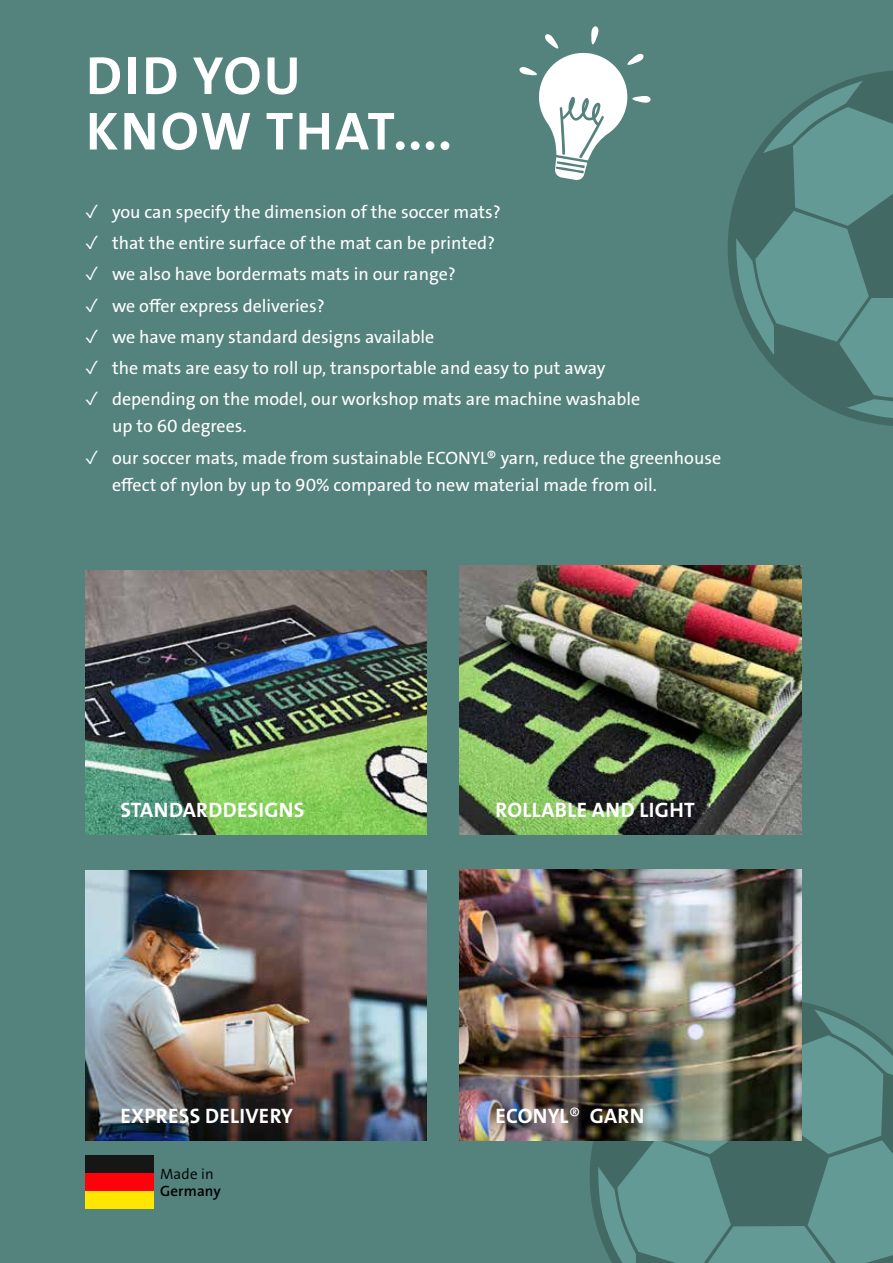
<style>
.page{position:relative;width:893px;height:1263px;background:#54827d}
.page>*{position:absolute;margin:0;border:0;box-sizing:border-box;transform-origin:0 0}
.t1{font:54px/55.5px "The Sans LP7 Bld";letter-spacing:.045em;color:#fff}
.t2{font:21px "The Sans LP7 Bld";letter-spacing:.015em;color:#fff}
.t3{font:18px/27px "The Sans LP5 Plain";color:#fff}
.t4{font:15px "The Sans LP6 Se Bld";letter-spacing:.01em;color:#000}
.t5{font:15px "The Sans LP4 Se Lig";letter-spacing:.01em;color:#000}
.s1{font-family:"The Sans Os F";font-weight:300}
</style>
<div class="page">
<svg style="left:590px;top:998px;width:303px;height:265px;background:#5a8a85"></svg>
<svg style="left:519px;top:26px;width:132px;height:154px"></svg>
<img style="left:85px;top:571px;width:342px;height:264px">
<img style="left:85px;top:871px;width:342px;height:270px">
<img style="left:460px;top:870px;width:341px;height:271px">
<img style="left:460px;top:565px;width:341px;height:270px">
<svg style="left:728px;top:71px;width:165px;height:355px"></svg>
<div style="left:85px;top:1192px;width:68px;height:17px;background:#ffe600"></div>
<div style="left:85px;top:1173px;width:68px;height:17px;background:#ff010a"></div>
<div style="left:85px;top:1155px;width:68px;height:17px;background:#161616"></div>
<h1 class="t1" style="left:86px;top:48px;width:367px">DID YOU<br>KNOW THAT....</h1>
<p class="t3" style="left:85px;top:198px;width:417px">✓ you can specify the dimension of the soccer mats?</p>
<p class="t3" style="left:85px;top:230px;width:412px">✓ that the entire surface of the mat can be printed?</p>
<p class="t3" style="left:85px;top:261px;width:372px">✓ we also have bordermats mats in our range?</p>
<p class="t3" style="left:85px;top:292px;width:241px">✓ we offer express deliveries?</p>
<p class="t3" style="left:85px;top:323px;width:351px">✓ we have many standard designs available</p>
<p class="t3" style="left:85px;top:355px;width:522px">✓ the mats are easy to roll up, transportable and easy to put away</p>
<p class="t3" style="left:112px;top:386px;width:530px;text-indent:-27px">✓ depending on the model, our workshop mats are machine washable up to 60 degrees.</p>
<p class="t3" style="left:112px;top:444px;width:611px;text-indent:-27px">✓ our soccer mats, made from sustainable ECONYL® yarn, reduce the greenhouse effect of nylon by up to 90% compared to new material made from oil.</p>
<p class="t2" style="left:121px;top:796px;width:185px">STANDARDDESIGNS</p>
<p class="t2" style="left:495px;top:796px;width:201px">ROLLABLE AND LIGHT</p>
<p class="t2" style="left:121px;top:1102px;width:174px">EXPRESS DELIVERY</p>
<p class="t2" style="left:495px;top:1102px;width:150px">ECONYL<span class="s1">®</span> GARN</p>
<p class="t5" style="left:160px;top:1164px;width:55px">Made in</p>
<p class="t4" style="left:160px;top:1181px;width:62px">Germany</p>
</div>
